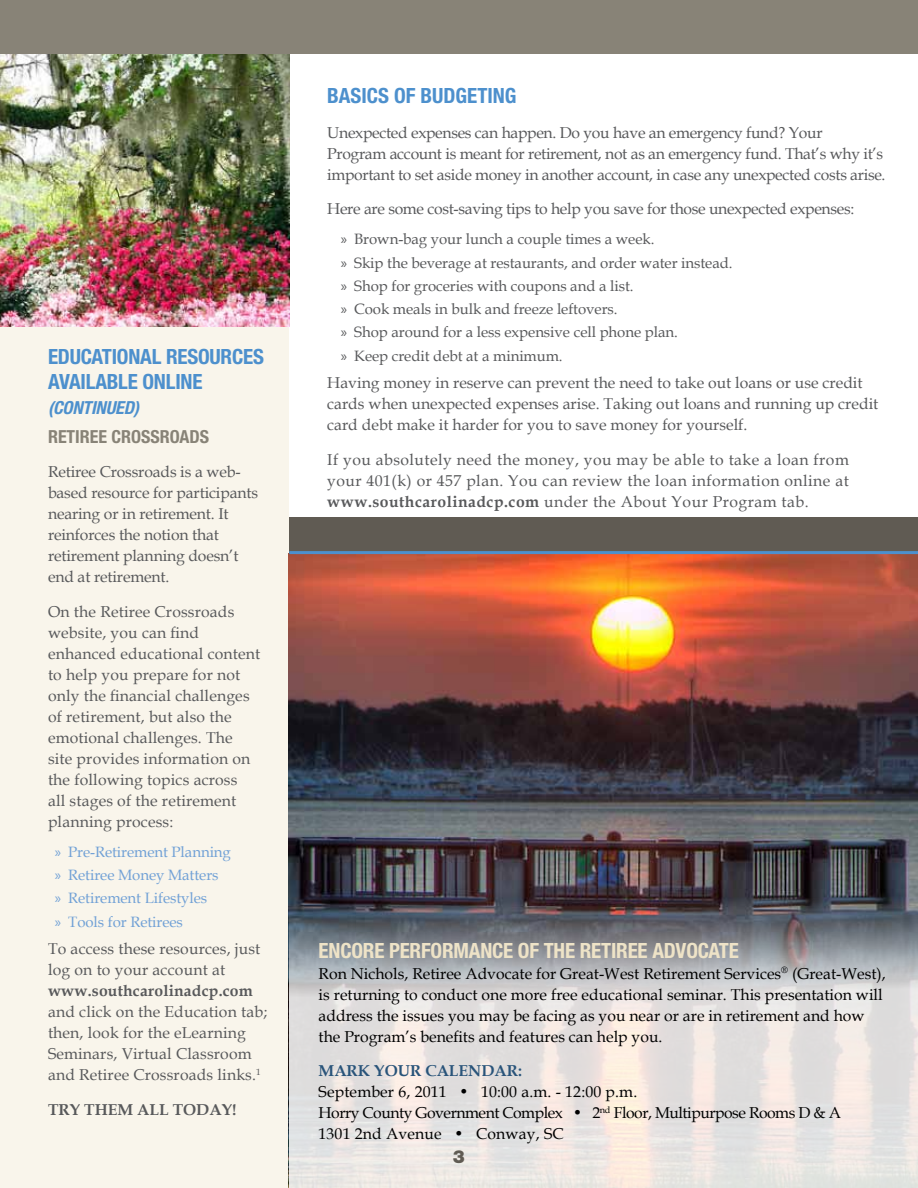
<style>
.page{position:relative;width:918px;height:1188px;background:#fff}
.page>*{position:absolute;margin:0;border:0;box-sizing:border-box;transform-origin:0 0}
.t1{font:700 condensed 21px/25.2px "Helvetica Neue";letter-spacing:-.01em;color:#4d90cd}
.t2{font:700 condensed 21px "Helvetica Neue";letter-spacing:-.01em;color:#eee3c7}
.t3{font:700 condensed 18px "Helvetica Neue";color:#888377}
.t4{font:italic 700 condensed 18px "Helvetica Neue";letter-spacing:-.01em;color:#4d90cd}
.t5{font:900 18px "Helvetica Neue";color:#605b53}
.t6{font:15.75px/21px "Book Antiqua";color:#58595b}
.t7{font:15.75px/21px "Book Antiqua";letter-spacing:-.02em;color:#58595b}
.t8{font:15.75px/21px "Book Antiqua";color:#000}
.t9{font:15.75px/21px "Book Antiqua";letter-spacing:-.03em;color:#000}
.t10{font:700 15.75px "Book Antiqua";letter-spacing:.01em;color:#58595b}
.t11{font:700 15.75px "Book Antiqua";color:#29547a}
.t12{font:15px/23.2px "Book Antiqua";letter-spacing:-.005em;color:#58595b}
.t13{font:15px/23.2px "Book Antiqua";letter-spacing:-.005em;color:#71a1d6}
.s1{font-family:"Myriad Pro"}
.s2{font-weight:700}
</style>
<div class="page">
<div style="left:0;top:310px;width:289px;height:878px;background:#f9f5eb"></div>
<img style="left:0;top:54px;width:289px;height:272px">
<div style="left:0;top:0;width:918px;height:54px;background:#888377"></div>
<img style="left:289px;top:554px;width:629px;height:333px">
<div style="left:289px;top:518px;width:628px;height:36px;background:#605b53"></div>
<hr style="left:289px;top:551px;width:629px;height:3px;background:#4d90cd">
<svg style="left:289px;top:887px;width:629px;height:301px;background:#c3c0c0"></svg>
<h1 class="t1" style="left:48px;top:344px;width:216px">EDUCATIONAL RESOURCES<br>AVAILABLE ONLINE</h1>
<p class="t4" style="left:48px;top:397px;width:93px">(CONTINUED)</p>
<p class="t3" style="left:48px;top:426px;width:161px">RETIREE CROSSROADS</p>
<p class="t6" style="left:48px;top:461px;width:212px">Retiree Crossroads is a web&shy;based resource for participants nearing or in retirement. It reinforces the notion that retirement planning doesn’t end at retirement.</p>
<p class="t6" style="left:48px;top:601px;width:214px">On the Retiree Crossroads website, you can find enhanced educational content to help you prepare for not only the financial challenges of retirement, but also the emotional challenges. The site provides information on the following topics across<br>all stages of the retirement planning process:</p>
<p class="t13" style="left:55px;top:840px;width:178px"><span class="s1">»</span> Pre-Retirement Planning <span class="s1">»</span> Retiree Money Matters<br><span class="s1">»</span> Retirement Lifestyles<br><span class="s1">»</span> Tools for Retirees</p>
<p class="t6" style="left:48px;top:938px;width:214px">To access these resources, just log on to your account at</p>
<p class="t10" style="left:48px;top:980px;width:206px">www.southcarolinadcp.com</p>
<p class="t6" style="left:48px;top:1001px;width:221px">and click on the Education tab; then, look for the eLearning<br>Seminars, Virtual Classroom and Retiree Crossroads links.<sup>1</sup></p>
<p class="t10" style="left:48px;top:1099px;width:190px">Try them all today!</p>
<h1 class="t1" style="left:327px;top:83px;width:191px">BASICS OF BUDGETING</h1>
<p class="t7" style="left:327px;top:122px;width:560px">Unexpected expenses can happen. Do you have an emergency fund? Your<br>Program account is meant for retirement, not as an emergency fund. That’s why it’s important to set aside money in another account, in case any unexpected costs arise.</p>
<p class="t7" style="left:327px;top:198px;width:529px">Here are some cost-saving tips to help you save for those unexpected expenses:</p>
<p class="t12" style="left:341px;top:227px;width:393px"><span class="s1">»</span> Brown-bag your lunch a couple times a week.<br><span class="s1">»</span> Skip the beverage at restaurants, and order water instead. <span class="s1">»</span> Shop for groceries with coupons and a list.<br><span class="s1">»</span> Cook meals in bulk and freeze leftovers.<br><span class="s1">»</span> Shop around for a less expensive cell phone plan.<br><span class="s1">»</span> Keep credit debt at a minimum.</p>
<p class="t6" style="left:327px;top:372px;width:553px">Having money in reserve can prevent the need to take out loans or use credit cards when unexpected expenses arise. Taking out loans and running up credit card debt make it harder for you to save money for yourself.</p>
<p class="t6" style="left:327px;top:449px;width:523px;text-align:justify">If you absolutely need the money, you may be able to take a loan from your 401(k) or 457 plan. You can review the loan information online at <span class="s2">www.southcarolinadcp.com</span> under the About Your Program tab.</p>
<h1 class="t2" style="left:319px;top:938px;width:422px">ENCORE PERFORMANCE OF THE RETIREE ADVOCATE</h1>
<p class="t8" style="left:319px;top:962px;width:569px">Ron Nichols, Retiree Advocate for Great-West Retirement Services<sup>®</sup> (Great-West), is returning to conduct one more free educational seminar. This presentation will address the issues you may be facing as you near or are in retirement and how the Program’s benefits and features can help you.</p>
<p class="t11" style="left:319px;top:1060px;width:205px">Mark your calendar:</p>
<p class="t9" style="left:319px;top:1081px;width:524px">September 6, 2011 • 10:00 a.m. - 12:00 p.m.<br>Horry County Government Complex • 2<sup>nd</sup> Floor, Multipurpose Rooms D &amp; A<br>1301 2nd Avenue • Conway, SC</p>
<p class="t5" style="left:453px;top:1146px;width:14px">3</p>
</div>
